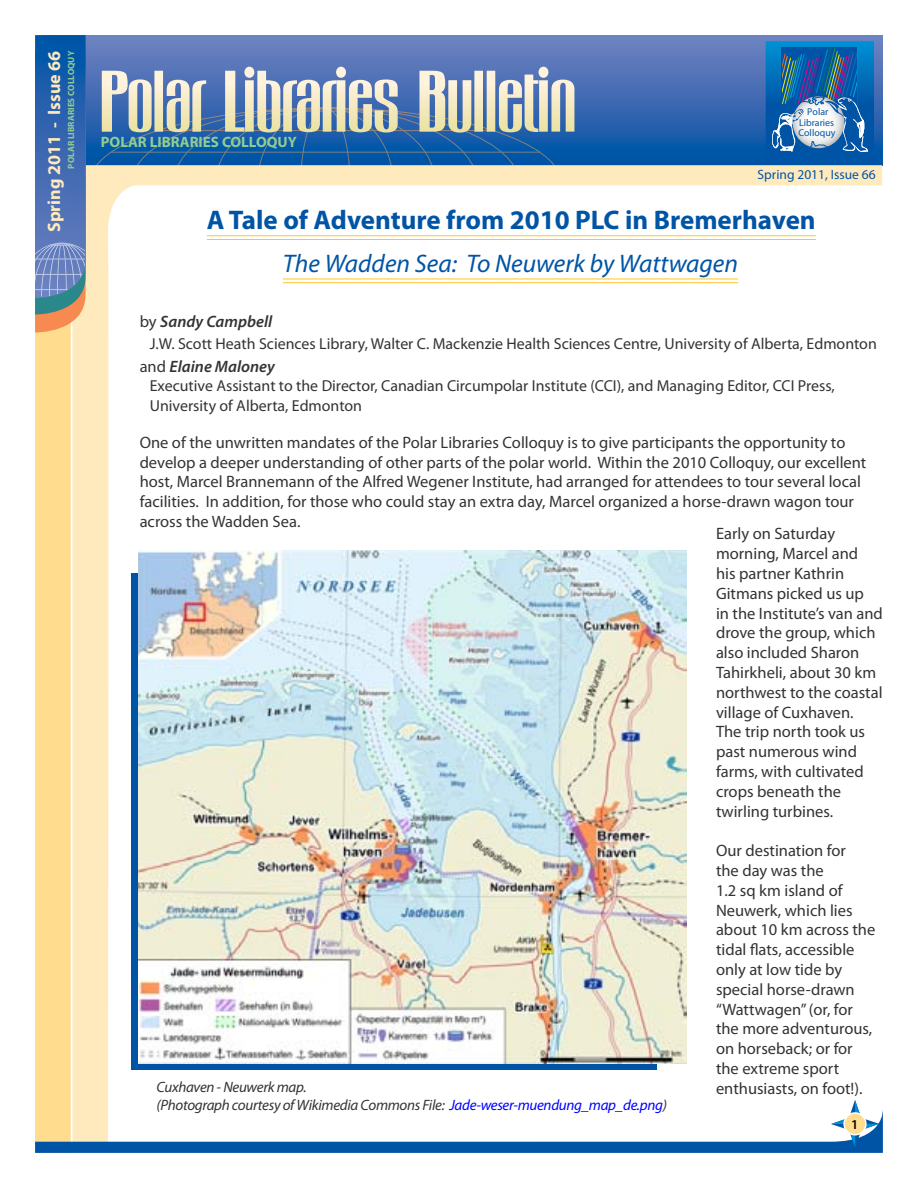
<style>
.page{position:relative;width:918px;height:1188px;background:#fff}
.page>*{position:absolute;margin:0;border:0;box-sizing:border-box;transform-origin:0 0}
.t1{font:700 27px "Myriad Pro";color:#0054a6}
.t2{font:italic 25.5px "Myriad Pro";color:#0054a6}
.t3{font:700 18px "Myriad Pro";color:#ffeabe}
.t4{font:16.5px/19.8px "Myriad Pro";color:#333}
.t5{font:italic 600 16.5px "Myriad Pro";color:#333}
.t6{font:15.9px/19.8px "Myriad Pro";color:#333}
.t7{font:italic 15px/18px "Myriad Pro";letter-spacing:-.02em;color:#333}
.t8{font:700 15px "Myriad Pro";color:#91cd92}
.t9{font:13.5px "Myriad Pro";color:#0054a6}
.t10{font:600 13.5px "Myriad Pro";color:#000}
.t11{font:9.9px/10.6px "Myriad Pro";color:#0054a6;text-align:center}
.t12{font:700 9px "Myriad Pro";color:#91cd92}
.s1{font-weight:400;font-style:normal}
.s2{color:#00f}
</style>
<div class="page">
<div style="left:35px;top:189px;width:36px;height:964px;background:#ffdc8e"></div>
<svg style="left:72px;top:333px;width:66px;height:767px;fill:#ffeabe"></svg>
<svg style="left:35px;top:35px;width:847px;height:298px"></svg>
<svg style="left:35px;top:1100px;width:848px;height:53px"></svg>
<div style="left:844px;top:1113px;width:22px;height:22px;background:#ffdc8e;border-radius:50%"></div>
<div style="left:843px;top:1112px;width:24px;height:24px;border:2px solid #fff;border-radius:50%"></div>
<hr style="left:207px;top:235px;width:609px;height:1px;background:#ffc425">
<hr style="left:207px;top:239px;width:609px;height:1px;background:#ffc425">
<hr style="left:283px;top:279px;width:455px;height:1px;background:#ffc425">
<hr style="left:283px;top:282px;width:455px;height:1px;background:#ffc425">
<div style="left:132px;top:573px;width:525px;height:496px;background:#0054a6"></div>
<img style="left:138px;top:551px;width:549px;height:513px">
<p class="t12" style="left:65px;top:169px;width:119px;rotate:-90deg">POLAR LIBRARIES COLLOQUY</p>
<p class="t3" style="left:43px;top:232px;width:183px;rotate:-90deg">Spring 2011 - Issue 66</p>
<p class="t12" style="left:65px;top:179px;width:119px;rotate:-90deg">POLAR LIBRA IES COLLOQUY</p>
<p class="t8" style="left:101px;top:133px;width:197px">POLAR LIBRARIES COLLOQUY</p>
<p class="t11" style="left:798px;top:106px;width:38px">Polar<br>Libraries<br>Colloquy</p>
<p class="t9" style="left:758px;top:166px;width:120px">Spring 2011, Issue 66</p>
<h1 class="t1" style="left:207px;top:202px;width:610px">A Tale of Adventure from 2010 PLC in Bremerhaven</h1>
<h2 class="t2" style="left:283px;top:248px;width:457px">The Wadden Sea: To Neuwerk by Wattwagen</h2>
<p class="t5" style="left:140px;top:311px;width:134px"><span class="s1">by</span> Sandy Campbell</p>
<p class="t6" style="left:150px;top:334px;width:729px">J.W. Scott Heath Sciences Library, Walter C. Mackenzie Health Sciences Centre, University of Alberta, Edmonton</p>
<p class="t5" style="left:140px;top:356px;width:137px"><span class="s1">and</span> Elaine Maloney</p>
<p class="t6" style="left:150px;top:375px;width:687px">Executive Assistant to the Director, Canadian Circumpolar Institute (CCI), and Managing Editor, CCI Press,<br>University of Alberta, Edmonton</p>
<p class="t4" style="left:140px;top:432px;width:728px">One of the unwritten mandates of the Polar Libraries Colloquy is to give participants the opportunity to develop a deeper understanding of other parts of the polar world. Within the 2010 Colloquy, our excellent host, Marcel Brannemann of the Alfred Wegener Institute, had arranged for attendees to tour several local facilities. In addition, for those who could stay an extra day, Marcel organized a horse-drawn wagon tour across the Wadden Sea.</p>
<p class="t4" style="left:716px;top:524px;width:168px">Early on Saturday morning, Marcel and<br>his partner Kathrin<br>Gitmans picked us up<br>in the Institute’s van and drove the group, which also included Sharon<br>Tahirkheli, about 30 km northwest to the coastal village of Cuxhaven.<br>The trip north took us past numerous wind farms, with cultivated crops beneath the twirling turbines.</p>
<p class="t4" style="left:716px;top:840px;width:161px">Our destination for<br>the day was the<br>1.2 sq km island of<br>Neuwerk, which lies about 10 km across the tidal flats, accessible only at low tide by special horse-drawn “Wattwagen” (or, for the more adventurous, on horseback; or for the extreme sport enthusiasts, on foot!).</p>
<p class="t7" style="left:157px;top:1078px;width:512px">Cuxhaven - Neuwerk map.<br>(Photograph courtesy of Wikimedia Commons File: <span class="s2">Jade-weser-muendung_map_de.png</span>)</p>
<p class="t10" style="left:851px;top:1116px;width:9px">1</p>
</div>
